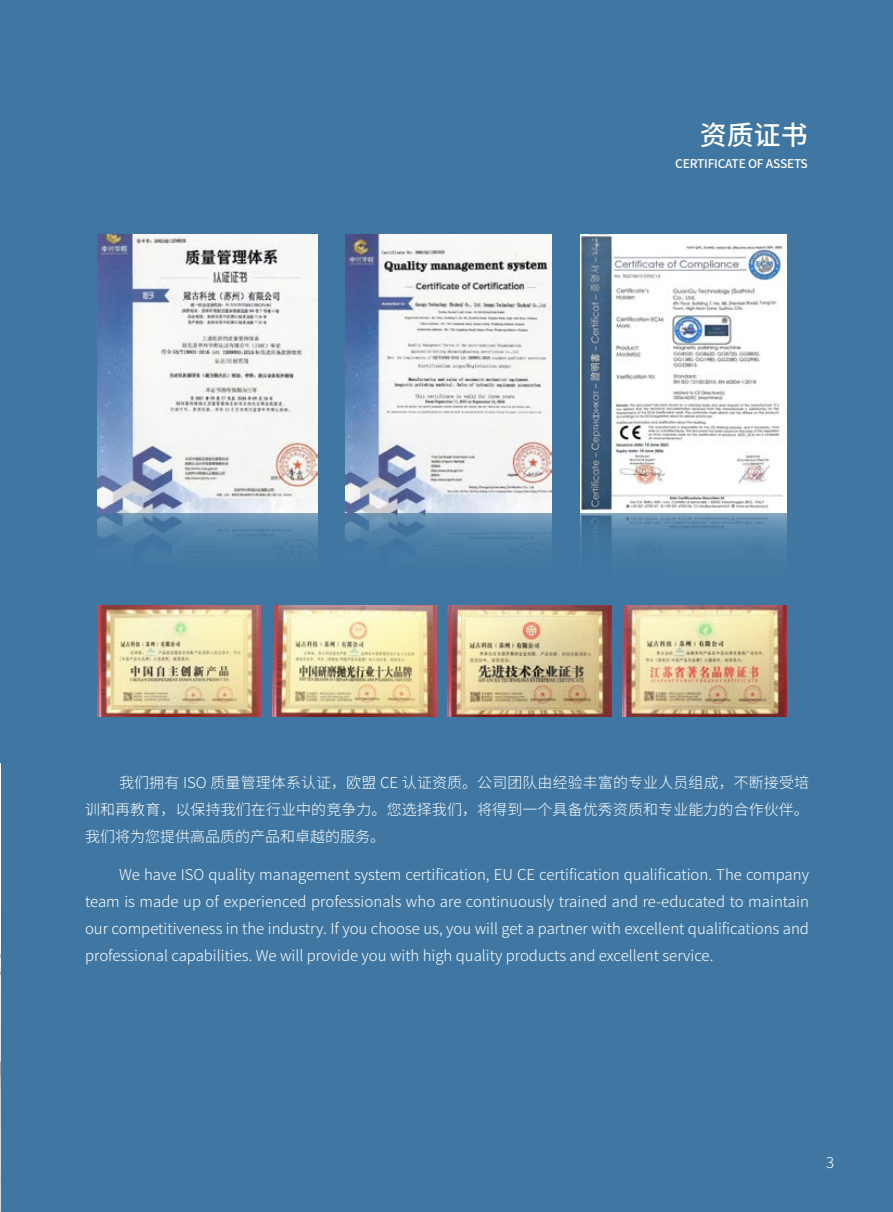
<style>
.page{position:relative;width:893px;height:1212px;background:#3f77a2}
.page>*{position:absolute;margin:0;border:0;box-sizing:border-box;transform-origin:0 0}
.t1{font:500 27px "Source Han Sans CN";color:#fff}
.t2{font:300 15px/27px "Source Han Sans CN";color:#fff;text-align:justify}
.t3{font:500 12px "Source Han Sans CN";letter-spacing:-.02em;color:#fff}
</style>
<div class="page">
<img style="left:0;top:764px;width:1px;height:448px">
<img style="left:345px;top:235px;width:207px;height:394px">
<img style="left:580px;top:235px;width:206px;height:394px">
<img style="left:98px;top:235px;width:219px;height:397px">
<img style="left:97px;top:606px;width:164px;height:111px">
<img style="left:272px;top:606px;width:164px;height:111px">
<img style="left:448px;top:606px;width:163px;height:111px">
<img style="left:623px;top:606px;width:163px;height:111px">
<h1 class="t1" style="left:700px;top:120px;width:109px">资质证书</h1>
<p class="t3" style="left:675px;top:157px;width:134px">CERTIFICATE OF ASSETS</p>
<p class="t2" style="left:85px;top:769px;width:726px;text-indent:34px">我们拥有 ISO 质量管理体系认证，欧盟 CE 认证资质。公司团队由经验丰富的专业人员组成，不断接受培训和再教育，以保持我们在行业中的竞争力。您选择我们，将得到一个具备优秀资质和专业能力的合作伙伴。我们将为您提供高品质的产品和卓越的服务。</p>
<p class="t2" style="left:85px;top:861px;width:725px;text-indent:34px">We have ISO quality management system certification, EU CE certification qualification. The company team is made up of experienced professionals who are continuously trained and re-educated to maintain our competitiveness in the industry. If you choose us, you will get a partner with excellent qualifications and professional capabilities. We will provide you with high quality products and excellent service.</p>
<p class="t2" style="left:826px;top:1149px;width:10px">3</p>
</div>
